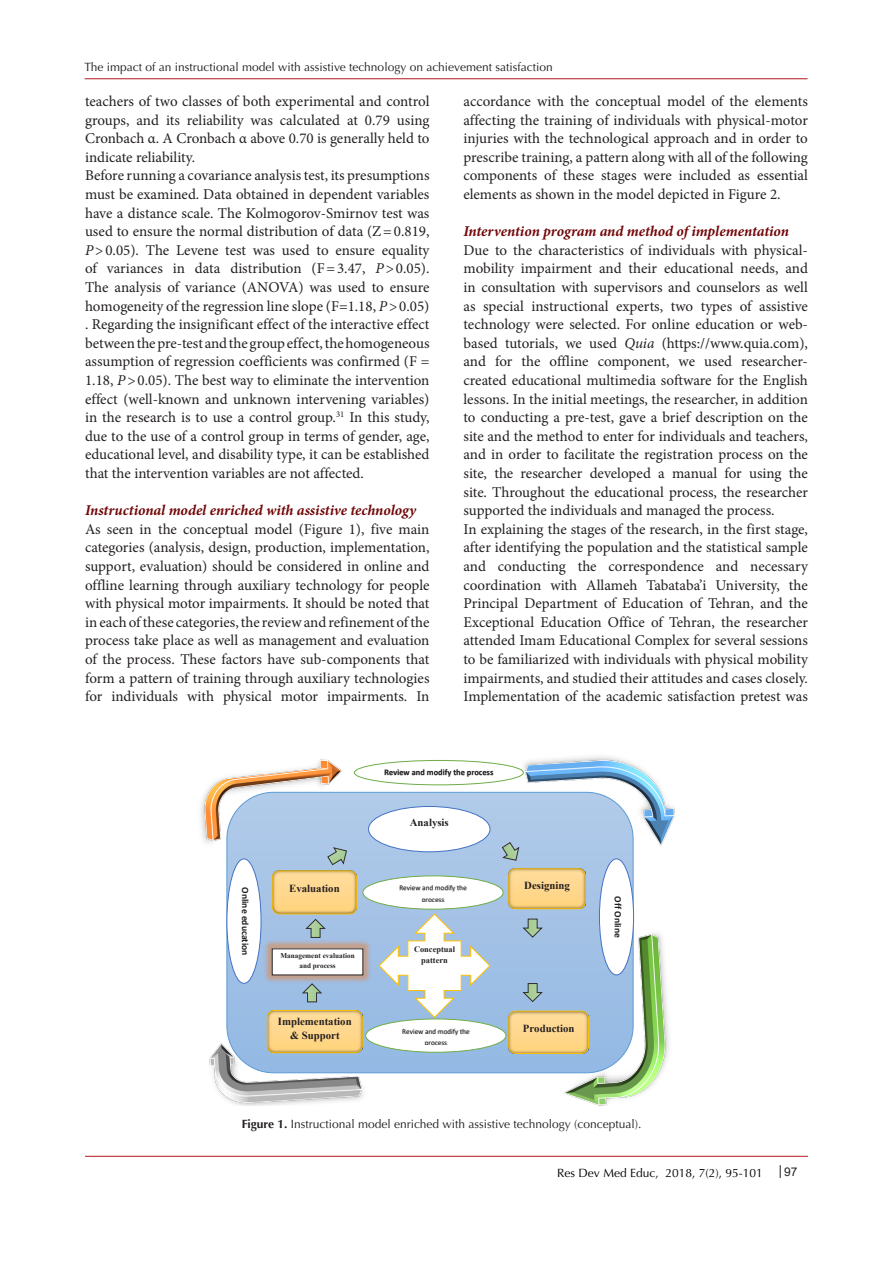
<style>
.page{position:relative;width:893px;height:1263px;background:#fff}
.page>*{position:absolute;margin:0;border:0;box-sizing:border-box;transform-origin:0 0}
.t1{font:15px/18.6px "Minion Pro";color:#231f20;text-align:justify}
.t2{font:italic 700 15px "Minion Pro";letter-spacing:-.005em;color:#710709}
.t3{font:12px "Optima LT Std";color:#231f20}
.t4{font:12px "Optima LT Std";color:#000}
.t5{font:12px "Arial";color:#231f20}
.t6{font:700 10.8px/14.2px "Times New Roman";color:#231f20;text-align:center}
.t7{font:700 9.6px "Calibri";color:#231f20}
.t8{font:700 8.4px "Calibri";color:#231f20}
.t9{font:700 8.4px/11.1px "Times New Roman";color:#231f20;text-align:center}
.t10{font:7.2px/11.2px "Calibri";color:#231f20;text-align:center}
.t11{font:700 7.2px/9.6px "Times New Roman";color:#231f20;text-align:center}
.s1{font-style:italic}
.s2{font-weight:700}
</style>
<div class="page">
<hr style="left:85px;top:78px;width:722px;height:1px;background:#b4191e">
<hr style="left:85px;top:1156px;width:723px;height:1px;background:#b4191e">
<svg style="left:780px;top:1165px;width:1px;height:13px"></svg>
<svg style="left:227px;top:794px;width:404px;height:277px;background:#9fc0e5"></svg>
<img style="left:241px;top:808px;width:378px;height:249px">
<img style="left:509px;top:869px;width:76px;height:40px">
<div style="left:509px;top:869px;width:76px;height:40px;border:1px solid #ffc000;border-radius:7px"></div>
<img style="left:511px;top:873px;width:72px;height:31px">
<img style="left:267px;top:1010px;width:95px;height:5px">
<div style="left:267px;top:1010px;width:95px;height:43px;border:1px solid #ffc000;border-radius:7px"></div>
<div style="left:269px;top:1015px;width:91px;height:21px;background:#ffd993"></div>
<img style="left:509px;top:1011px;width:48px;height:42px">
<div style="left:509px;top:1011px;width:80px;height:42px;border:1px solid #ffc000;border-radius:7px"></div>
<img style="left:511px;top:1015px;width:46px;height:34px">
<svg style="left:378px;top:913px;width:113px;height:105px"></svg>
<img style="left:408px;top:943px;width:53px;height:45px">
<img style="left:201px;top:759px;width:144px;height:95px">
<img style="left:209px;top:1036px;width:164px;height:69px">
<img style="left:557px;top:923px;width:112px;height:182px">
<img style="left:513px;top:756px;width:162px;height:95px">
<svg style="left:327px;top:847px;width:20px;height:18px"></svg>
<svg style="left:502px;top:842px;width:17px;height:19px"></svg>
<svg style="left:302px;top:985px;width:20px;height:17px"></svg>
<svg style="left:522px;top:918px;width:21px;height:20px"></svg>
<svg style="left:522px;top:983px;width:21px;height:19px"></svg>
<div style="left:227px;top:859px;width:34px;height:124px;background:#fff;border-radius:50%"></div>
<div style="left:227px;top:858px;width:34px;height:126px;border:1px solid #4472c4;border-radius:50%"></div>
<img style="left:232px;top:879px;width:24px;height:84px">
<div style="left:599px;top:859px;width:35px;height:116px;background:#fff;border-radius:50%"></div>
<div style="left:599px;top:858px;width:35px;height:117px;border:1px solid #4472c4;border-radius:50%"></div>
<div style="left:369px;top:806px;width:121px;height:46px;background:#fff;border-radius:50%"></div>
<div style="left:368px;top:806px;width:122px;height:46px;border:1px solid #4472c4;border-radius:50%"></div>
<div style="left:354px;top:760px;width:169px;height:25px;background:#fff;border-radius:50%"></div>
<div style="left:354px;top:760px;width:170px;height:25px;border:1px solid #70ad47;border-radius:50%"></div>
<img style="left:390px;top:769px;width:104px;height:8px">
<svg style="left:384px;top:769px;width:6px;height:7px"></svg>
<svg style="left:272px;top:871px;width:85px;height:67px;background:#d8caa1"></svg>
<div style="left:363px;top:876px;width:140px;height:33px;background:#fff;border-radius:50%"></div>
<div style="left:363px;top:875px;width:140px;height:34px;border:1px solid #70ad47;border-radius:50%"></div>
<img style="left:399px;top:885px;width:68px;height:7px">
<img style="left:427px;top:898px;width:18px;height:4px">
<img style="left:422px;top:898px;width:5px;height:4px">
<img style="left:261px;top:938px;width:112px;height:47px">
<div style="left:272px;top:949px;width:91px;height:26px;background:#fff"></div>
<img style="left:272px;top:951px;width:91px;height:21px">
<div style="left:366px;top:1019px;width:140px;height:33px;background:#fff;border-radius:50%"></div>
<div style="left:365px;top:1019px;width:141px;height:33px;border:1px solid #70ad47;border-radius:50%"></div>
<img style="left:402px;top:1028px;width:68px;height:7px">
<img style="left:430px;top:1041px;width:18px;height:4px">
<img style="left:424px;top:1041px;width:6px;height:4px">
<p class="t3" style="left:85px;top:60px;width:470px">The impact of an instructional model with assistive technology on achievement satisfaction</p>
<p class="t1" style="left:85px;top:92px;width:346px">teachers of two classes of both experimental and control groups, and its reliability was calculated at 0.79 using Cronbach α. A Cronbach α above 0.70 is generally held to indicate reliability.</p>
<p class="t1" style="left:85px;top:166px;width:346px">Before running a covariance analysis test, its presumptions must be examined. Data obtained in dependent variables have a distance scale. The Kolmogorov-Smirnov test was used to ensure the normal distribution of data (Z=0.819, <span class="s1">P</span>&gt;0.05). The Levene test was used to ensure equality of variances in data distribution (F=3.47, <span class="s1">P</span>&gt;0.05).<br>The analysis of variance (ANOVA) was used to ensure homogeneity of the regression line slope (F=1.18, <span class="s1">P</span>&gt;0.05) . Regarding the insignificant effect of the interactive effect between the pre-test and the group effect, the homogeneous assumption of regression coefficients was confirmed (F = 1.18, <span class="s1">P</span>&gt;0.05). The best way to eliminate the intervention effect (well-known and unknown intervening variables) in the research is to use a control group.<sup>31</sup> In this study, due to the use of a control group in terms of gender, age, educational level, and disability type, it can be established that the intervention variables are not affected.</p>
<p class="t2" style="left:85px;top:500px;width:333px">Instructional model enriched with assistive technology</p>
<p class="t1" style="left:85px;top:520px;width:346px">As seen in the conceptual model (Figure 1), five main categories (analysis, design, production, implementation, support, evaluation) should be considered in online and offline learning through auxiliary technology for people with physical motor impairments. It should be noted that in each of these categories, the review and refinement of the process take place as well as management and evaluation of the process. These factors have sub-components that form a pattern of training through auxiliary technologies for individuals with physical motor impairments. In</p>
<p class="t1" style="left:463px;top:92px;width:346px">accordance with the conceptual model of the elements affecting the training of individuals with physical-motor injuries with the technological approach and in order to prescribe training, a pattern along with all of the following components of these stages were included as essential elements as shown in the model depicted in Figure 2.</p>
<p class="t2" style="left:463px;top:221px;width:327px">Intervention program and method of implementation</p>
<p class="t1" style="left:463px;top:241px;width:346px">Due to the characteristics of individuals with physical&shy;mobility impairment and their educational needs, and in consultation with supervisors and counselors as well as special instructional experts, two types of assistive technology were selected. For online education or web&shy;based tutorials, we used <span class="s1">Quia</span> (https://www.quia.com), and for the offline component, we used researcher&shy;created educational multimedia software for the English lessons. In the initial meetings, the researcher, in addition to conducting a pre-test, gave a brief description on the site and the method to enter for individuals and teachers, and in order to facilitate the registration process on the site, the researcher developed a manual for using the site. Throughout the educational process, the researcher supported the individuals and managed the process.</p>
<p class="t1" style="left:463px;top:520px;width:346px">In explaining the stages of the research, in the first stage, after identifying the population and the statistical sample and conducting the correspondence and necessary coordination with Allameh Tabataba’i University, the Principal Department of Education of Tehran, and the Exceptional Education Office of Tehran, the researcher attended Imam Educational Complex for several sessions to be familiarized with individuals with physical mobility impairments, and studied their attitudes and cases closely.<br>Implementation of the academic satisfaction pretest was</p>
<p class="t8" style="left:384px;top:766px;width:110px">Review and modify the process</p>
<p class="t6" style="left:410px;top:815px;width:41px">Analysis</p>
<p class="t6" style="left:289px;top:881px;width:52px">Evaluation</p>
<p class="t6" style="left:524px;top:878px;width:47px">Designing</p>
<p class="t10" style="left:399px;top:882px;width:69px">Review and modify the process</p>
<p class="t7" style="left:252px;top:887px;width:70px;rotate:90deg">Online education</p>
<p class="t7" style="left:625px;top:896px;width:43px;rotate:90deg">Off Online</p>
<p class="t9" style="left:414px;top:943px;width:43px">Conceptual pattern</p>
<p class="t11" style="left:280px;top:951px;width:76px">Management evaluation and process</p>
<p class="t6" style="left:278px;top:1014px;width:75px">Implementation &amp; Support</p>
<p class="t6" style="left:523px;top:1021px;width:53px">Production</p>
<p class="t10" style="left:402px;top:1025px;width:69px">Review and modify the process</p>
<p class="t3" style="left:242px;top:1117px;width:401px"><span class="s2">Figure 1.</span> Instructional model enriched with assistive technology (conceptual).</p>
<p class="t4" style="left:557px;top:1165px;width:207px">Res Dev Med Educ, 2018, 7(2), 95-101</p>
<p class="t5" style="left:784px;top:1164px;width:15px">97</p>
</div>
